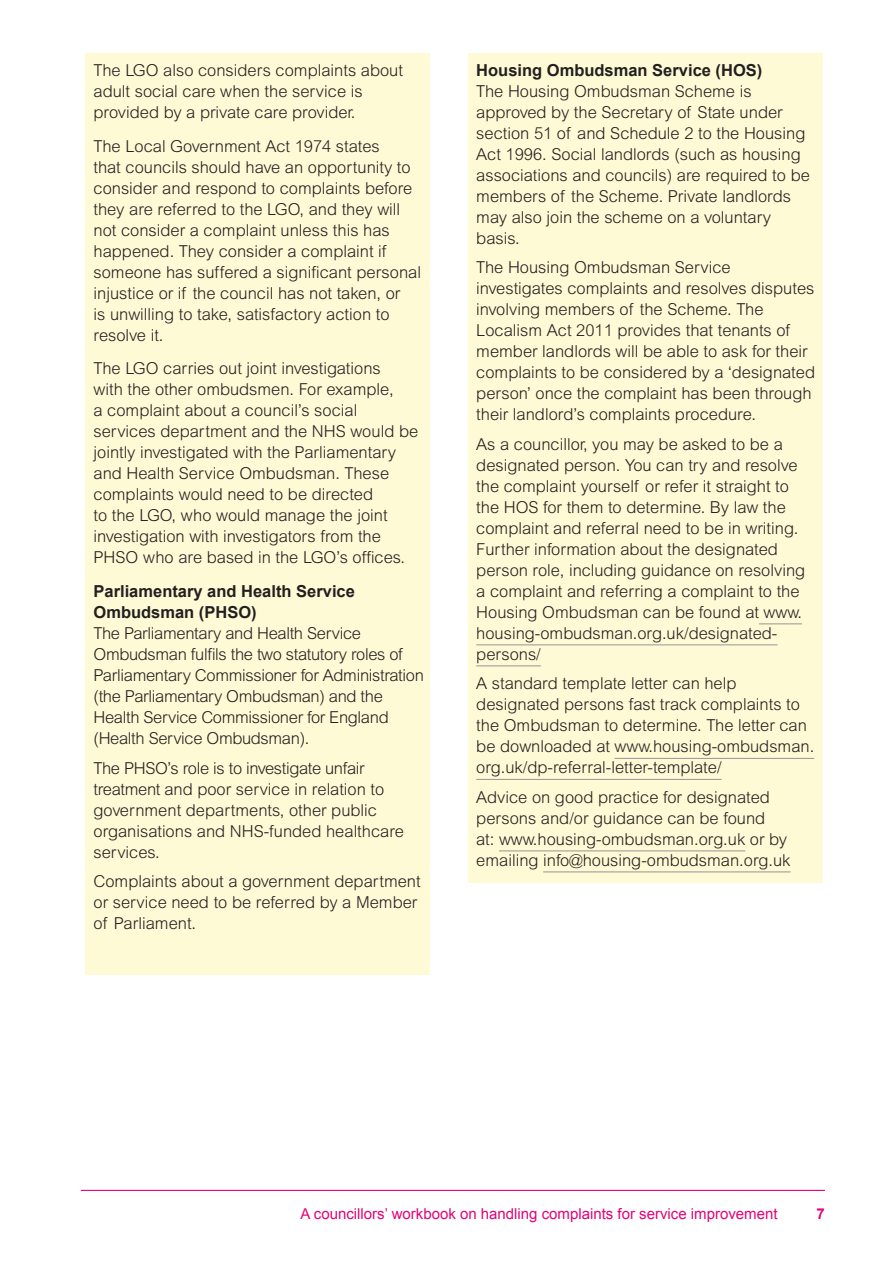
<style>
.page{position:relative;width:893px;height:1263px;background:#fff}
.page>*{position:absolute;margin:0;border:0;box-sizing:border-box;transform-origin:0 0}
.info_box_yellow_copy{font:300 16.5px/21px "Arial MT Std";color:#231f20}
.info_box_yellow_copy-2{font:300 16.5px/21px "Arial MT Std";letter-spacing:-.02em;color:#231f20}
.info_box_yellow_copy-3{font:700 16.5px/21px "Arial";color:#231f20}
.t1{font:15px "Arial";color:#e40278}
.t2{font:700 15px "Arial";color:#e40278}
</style>
<div class="page">
<hr style="left:81px;top:1190px;width:744px;height:1px;background:#e40278">
<div style="left:85px;top:53px;width:344px;height:82px;background:#fefad5"></div>
<div style="left:85px;top:129px;width:344px;height:229px;background:#fefad5"></div>
<div style="left:85px;top:352px;width:344px;height:229px;background:#fefad5"></div>
<div style="left:85px;top:574px;width:344px;height:60px;background:#fefad5"></div>
<div style="left:85px;top:616px;width:344px;height:145px;background:#fefad5"></div>
<div style="left:85px;top:751px;width:344px;height:124px;background:#fefad5"></div>
<div style="left:85px;top:864px;width:344px;height:82px;background:#fefad5"></div>
<div style="left:85px;top:936px;width:344px;height:39px;background:#fefad5"></div>
<div style="left:468px;top:53px;width:354px;height:39px;background:#fefad5"></div>
<div style="left:468px;top:74px;width:354px;height:187px;background:#fefad5"></div>
<div style="left:468px;top:251px;width:354px;height:187px;background:#fefad5"></div>
<div style="left:468px;top:427px;width:354px;height:250px;background:#fefad5"></div>
<hr style="left:759px;top:623px;width:43px;height:1px;background:#939598">
<hr style="left:476px;top:644px;width:301px;height:1px;background:#939598">
<hr style="left:476px;top:665px;width:65px;height:1px;background:#939598">
<div style="left:468px;top:667px;width:354px;height:124px;background:#fefad5"></div>
<hr style="left:615px;top:758px;width:199px;height:1px;background:#939598">
<hr style="left:476px;top:779px;width:246px;height:1px;background:#939598">
<div style="left:468px;top:780px;width:354px;height:103px;background:#fefad5"></div>
<hr style="left:499px;top:850px;width:246px;height:1px;background:#939598">
<hr style="left:543px;top:871px;width:247px;height:1px;background:#939598">
<p class="info_box_yellow_copy" style="left:94px;top:59px;width:311px">The LGO also considers complaints about adult social care when the service is provided by a private care provider.</p>
<p class="info_box_yellow_copy" style="left:94px;top:135px;width:329px">The Local Government Act 1974 states<br>that councils should have an opportunity to consider and respond to complaints before they are referred to the LGO, and they will not consider a complaint unless this has happened. They consider a complaint if someone has suffered a significant personal injustice or if the council has not taken, or<br>is unwilling to take, satisfactory action to resolve it.</p>
<p class="info_box_yellow_copy" style="left:94px;top:358px;width:326px">The LGO carries out joint investigations<br>with the other ombudsmen. For example,<br>a complaint about a council’s social services department and the NHS would be jointly investigated with the Parliamentary and Health Service Ombudsman. These complaints would need to be directed<br>to the LGO, who would manage the joint investigation with investigators from the PHSO who are based in the LGO’s offices.</p>
<p class="info_box_yellow_copy-3" style="left:94px;top:581px;width:263px">Parliamentary and Health Service<br>Ombudsman (PHSO)</p>
<p class="info_box_yellow_copy-2" style="left:94px;top:623px;width:332px">The Parliamentary and Health Service Ombudsman fulfils the two statutory roles of Parliamentary Commissioner for Administration (the Parliamentary Ombudsman) and the Health Service Commissioner for England (Health Service Ombudsman).</p>
<p class="info_box_yellow_copy" style="left:94px;top:757px;width:312px">The PHSO’s role is to investigate unfair treatment and poor service in relation to government departments, other public organisations and NHS-funded healthcare services.</p>
<p class="info_box_yellow_copy" style="left:94px;top:871px;width:329px">Complaints about a government department or service need to be referred by a Member of Parliament.</p>
<p class="info_box_yellow_copy-3" style="left:476px;top:60px;width:288px">Housing Ombudsman Service (HOS)</p>
<p class="info_box_yellow_copy" style="left:476px;top:80px;width:335px">The Housing Ombudsman Scheme is approved by the Secretary of State under section 51 of and Schedule 2 to the Housing Act 1996. Social landlords (such as housing associations and councils) are required to be members of the Scheme. Private landlords may also join the scheme on a voluntary basis.</p>
<p class="info_box_yellow_copy" style="left:476px;top:257px;width:340px">The Housing Ombudsman Service investigates complaints and resolves disputes involving members of the Scheme. The Localism Act 2011 provides that tenants of member landlords will be able to ask for their complaints to be considered by a ‘designated person’ once the complaint has been through their landlord’s complaints procedure.</p>
<p class="info_box_yellow_copy" style="left:476px;top:433px;width:331px">As a councillor, you may be asked to be a designated person. You can try and resolve the complaint yourself or refer it straight to the HOS for them to determine. By law the complaint and referral need to be in writing.<br>Further information about the designated person role, including guidance on resolving a complaint and referring a complaint to the Housing Ombudsman can be found at www. housing-ombudsman.org.uk/designated&shy;persons/</p>
<p class="info_box_yellow_copy" style="left:476px;top:673px;width:339px">A standard template letter can help designated persons fast track complaints to the Ombudsman to determine. The letter can be downloaded at www.housing-ombudsman. org.uk/dp-referral-letter-template/</p>
<p class="info_box_yellow_copy" style="left:476px;top:786px;width:316px">Advice on good practice for designated persons and/or guidance can be found<br>at: www.housing-ombudsman.org.uk or by emailing info@housing-ombudsman.org.uk</p>
<p class="t1" style="left:300px;top:1203px;width:479px">A councillors’ workbook on handling complaints for service improvement</p>
<p class="t2" style="left:817px;top:1203px;width:10px">7</p>
</div>
